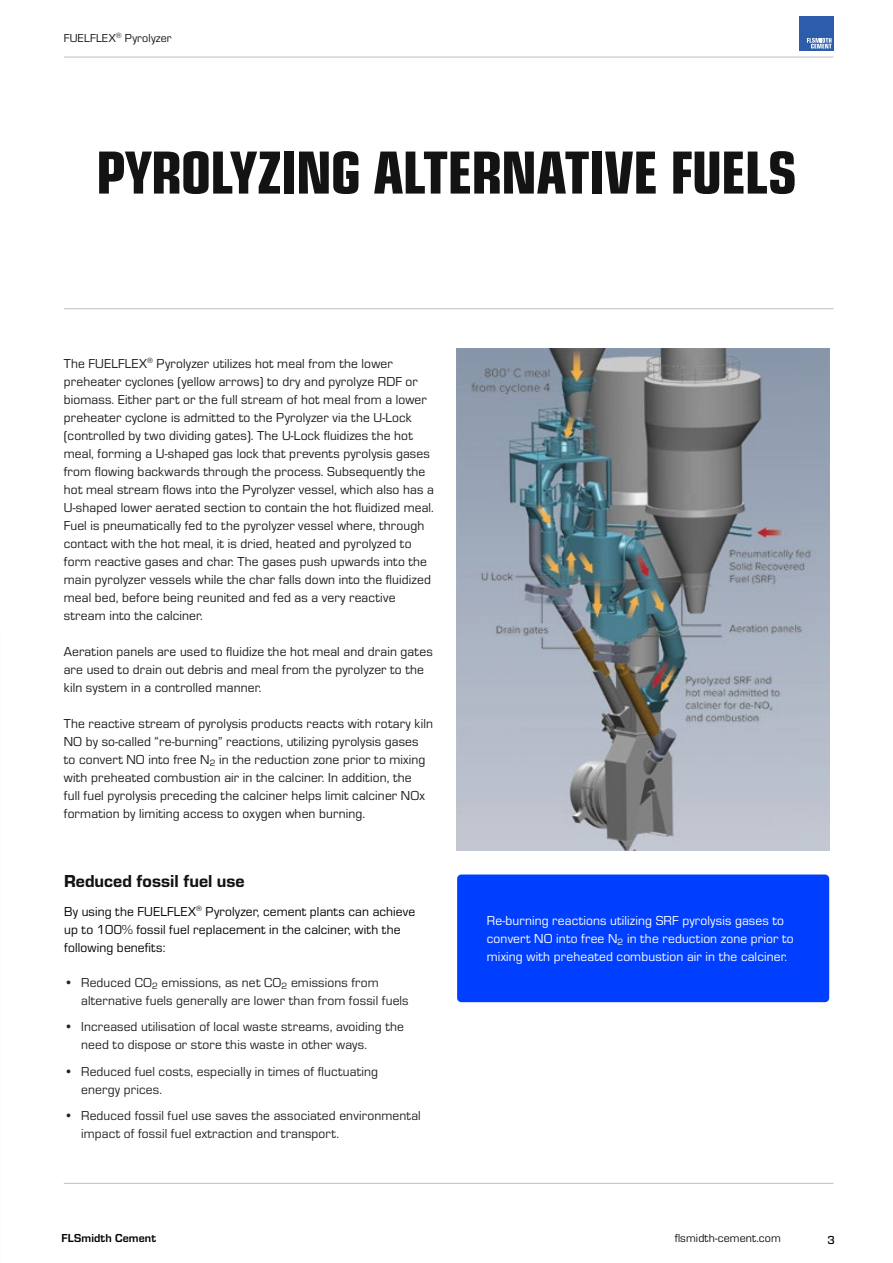
<style>
.page{position:relative;width:893px;height:1263px;background:#fff}
.page>*{position:absolute;margin:0;border:0;box-sizing:border-box;transform-origin:0 0}
.t1{font:63px "Eurostile Con Hea";letter-spacing:-.02em;color:#131313}
.t2{font:18px "Eurostile Hea";color:#131313}
.t3{font:13.5px/18px "Eurostile";letter-spacing:.01em;color:#1b1b1b}
.t4{font:13.5px/18px "Eurostile";letter-spacing:.01em;color:#222223}
.t5{font:13.5px/18px "Eurostile";letter-spacing:.01em;color:#fff}
.t6{font:13.5px/18px "Eurostile";letter-spacing:.01em;color:#000}
.t7{font:12px "Eurostile";letter-spacing:.01em;color:#131313}
.t8{font:700 12px "Eurostile";letter-spacing:.01em;color:#000}
.t9{font:500 12px "Eurostile";color:#000}
</style>
<div class="page">
<img style="left:456px;top:349px;width:373px;height:501px">
<hr style="left:64px;top:57px;width:769px;height:1px;background:#bcbec0">
<hr style="left:64px;top:1183px;width:769px;height:1px;background:#bcbec0">
<div style="left:799px;top:16px;width:34px;height:34px;background:#2d5caa"></div>
<svg style="left:807px;top:38px;width:24px;height:11px"></svg>
<hr style="left:64px;top:308px;width:769px;height:1px;background:#bcbec0">
<div style="left:457px;top:874px;width:372px;height:128px;background:#003fff;border-radius:4px"></div>
<p class="t7" style="left:64px;top:30px;width:109px">FUELFLEX<sup>®</sup> Pyrolyzer</p>
<h1 class="t1" style="left:96px;top:127px;width:703px">PYROLYZING ALTERNATIVE FUELS</h1>
<p class="t3" style="left:64px;top:353px;width:372px">The FUELFLEX<sup>®</sup> Pyrolyzer utilizes hot meal from the lower preheater cyclones (yellow arrows) to dry and pyrolyze RDF or biomass. Either part or the full stream of hot meal from a lower preheater cyclone is admitted to the Pyrolyzer via the U-Lock (controlled by two dividing gates). The U-Lock fluidizes the hot meal, forming a U-shaped gas lock that prevents pyrolysis gases from flowing backwards through the process. Subsequently the hot meal stream flows into the Pyrolyzer vessel, which also has a U-shaped lower aerated section to contain the hot fluidized meal.<br>Fuel is pneumatically fed to the pyrolyzer vessel where, through contact with the hot meal, it is dried, heated and pyrolyzed to form reactive gases and char. The gases push upwards into the main pyrolyzer vessels while the char falls down into the fluidized meal bed, before being reunited and fed as a very reactive stream into the calciner.</p>
<p class="t3" style="left:64px;top:641px;width:370px">Aeration panels are used to fluidize the hot meal and drain gates are used to drain out debris and meal from the pyrolyzer to the kiln system in a controlled manner.</p>
<p class="t3" style="left:64px;top:713px;width:371px">The reactive stream of pyrolysis products reacts with rotary kiln NO by so-called “re-burning” reactions, utilizing pyrolysis gases to convert NO into free N<sub>2</sub> in the reduction zone prior to mixing with preheated combustion air in the calciner. In addition, the<br>full fuel pyrolysis preceding the calciner helps limit calciner NOx formation by limiting access to oxygen when burning.</p>
<h2 class="t2" style="left:64px;top:868px;width:182px">Reduced fossil fuel use</h2>
<p class="t6" style="left:64px;top:902px;width:353px">By using the FUELFLEX<sup>®</sup> Pyrolyzer, cement plants can achieve up to 100% fossil fuel replacement in the calciner, with the following benefits:</p>
<p class="t4" style="left:81px;top:973px;width:329px;text-indent:-17px">• Reduced CO<sub>2</sub> emissions, as net CO<sub>2</sub> emissions from alternative fuels generally are lower than from fossil fuels</p>
<p class="t4" style="left:81px;top:1017px;width:324px;text-indent:-17px">• Increased utilisation of local waste streams, avoiding the need to dispose or store this waste in other ways.</p>
<p class="t4" style="left:81px;top:1062px;width:298px;text-indent:-17px">• Reduced fuel costs, especially in times of fluctuating energy prices.</p>
<p class="t4" style="left:81px;top:1106px;width:341px;text-indent:-17px">• Reduced fossil fuel use saves the associated environmental impact of fossil fuel extraction and transport.</p>
<p class="t5" style="left:487px;top:911px;width:308px">Re-burning reactions utilizing SRF pyrolysis gases to convert NO into free N<sub>2</sub> in the reduction zone prior to mixing with preheated combustion air in the calciner.</p>
<p class="t8" style="left:62px;top:1229px;width:96px">FLSmidth Cement</p>
<p class="t7" style="left:675px;top:1230px;width:108px">flsmidth-cement.com</p>
<p class="t9" style="left:827px;top:1231px;width:9px">3</p>
</div>
